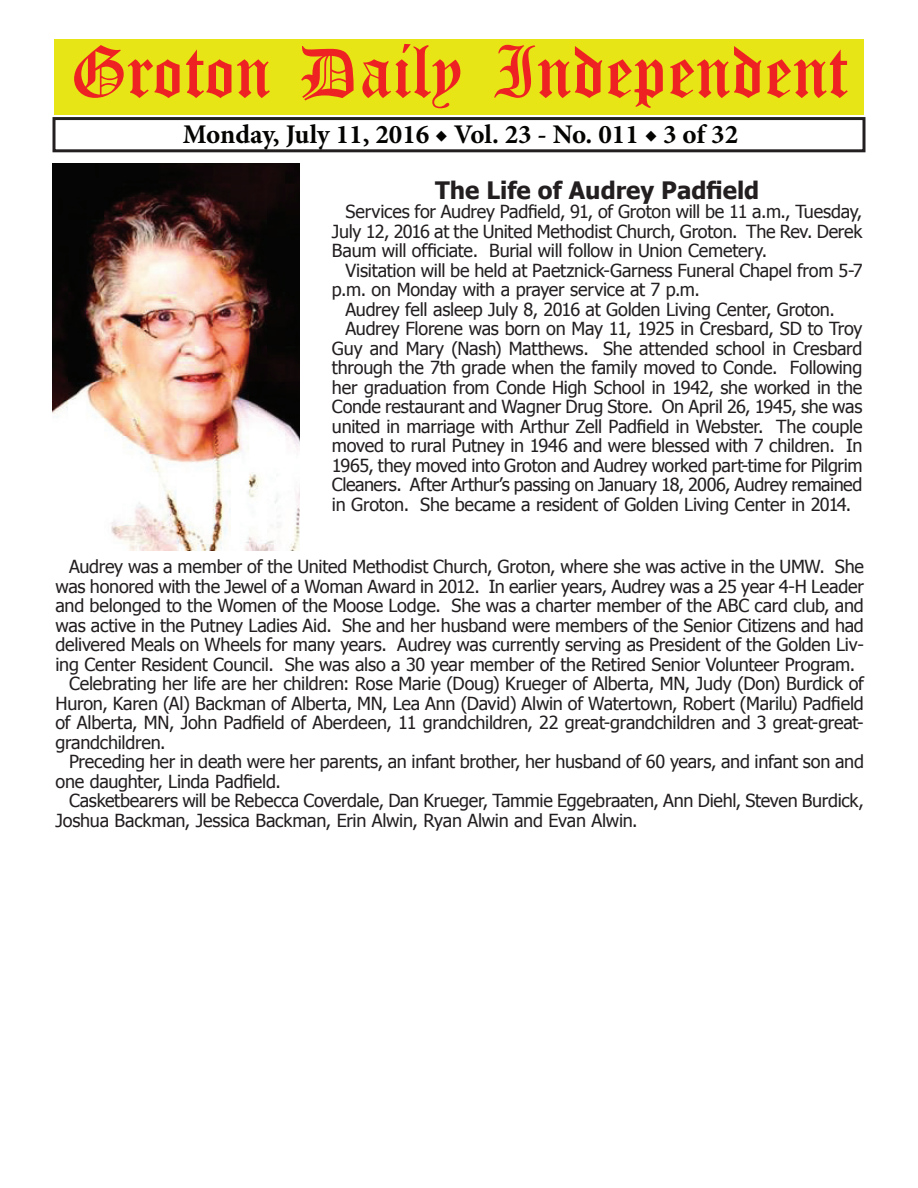
<style>
.page{position:relative;width:918px;height:1188px;background:#fff}
.page>*{position:absolute;margin:0;border:0;box-sizing:border-box;transform-origin:0 0}
.t1{font:54px "Old English Five";color:#ee2123}
.t2{font:700 27px "Minion Pro";color:#040503}
.t3{font:700 24px "Tahoma";color:#231f20}
.t4{font:18px/19.5px "Tahoma";letter-spacing:-.015em;color:#231f20;text-align:justify}
</style>
<div class="page">
<div style="left:52px;top:117px;width:814px;height:35px;border:3px solid #231f20"></div>
<div style="left:54px;top:40px;width:810px;height:75px;background:#e7e515"></div>
<img style="left:52px;top:164px;width:248px;height:387px">
<h1 class="t1" style="left:70px;top:47px;width:779px">Groton Daily Independent</h1>
<h2 class="t2" style="left:183px;top:116px;width:557px">Monday, July 11, 2016 ◆ Vol. 23 - No. 011 ◆ 3 of 32</h2>
<h3 class="t3" style="left:435px;top:173px;width:326px">The Life of Audrey Padfield</h3>
<p class="t4" style="left:332px;top:201px;width:532px;text-indent:14px">Services for Audrey Padfield, 91, of Groton will be 11 a.m., Tuesday, July 12, 2016 at the United Methodist Church, Groton. The Rev. Derek Baum will officiate. Burial will follow in Union Cemetery.</p>
<p class="t4" style="left:345px;top:259px;width:518px">Visitation will be held at Paetznick-Garness Funeral Chapel from 5-7</p>
<p class="t4" style="left:332px;top:279px;width:370px">p.m. on Monday with a prayer service at 7 p.m.</p>
<p class="t4" style="left:345px;top:298px;width:491px">Audrey fell asleep July 8, 2016 at Golden Living Center, Groton.</p>
<p class="t4" style="left:345px;top:318px;width:518px">Audrey Florene was born on May 11, 1925 in Cresbard, SD to Troy</p>
<p class="t4" style="left:332px;top:337px;width:532px">Guy and Mary (Nash) Matthews. She attended school in Cresbard</p>
<p class="t4" style="left:332px;top:357px;width:532px">through the 7th grade when the family moved to Conde. Following</p>
<p class="t4" style="left:332px;top:376px;width:532px">her graduation from Conde High School in 1942, she worked in the</p>
<p class="t4" style="left:332px;top:396px;width:532px">Conde restaurant and Wagner Drug Store. On April 26, 1945, she was</p>
<p class="t4" style="left:332px;top:415px;width:532px">united in marriage with Arthur Zell Padfield in Webster. The couple</p>
<p class="t4" style="left:332px;top:435px;width:532px">moved to rural Putney in 1946 and were blessed with 7 children. In</p>
<p class="t4" style="left:332px;top:454px;width:532px">1965, they moved into Groton and Audrey worked part-time for Pilgrim</p>
<p class="t4" style="left:332px;top:474px;width:532px">Cleaners. After Arthur’s passing on January 18, 2006, Audrey remained</p>
<p class="t4" style="left:332px;top:493px;width:521px">in Groton. She became a resident of Golden Living Center in 2014.</p>
<p class="t4" style="left:69px;top:556px;width:796px">Audrey was a member of the United Methodist Church, Groton, where she was active in the UMW. She</p>
<p class="t4" style="left:56px;top:576px;width:810px">was honored with the Jewel of a Woman Award in 2012. In earlier years, Audrey was a 25 year 4-H Leader</p>
<p class="t4" style="left:56px;top:595px;width:810px">and belonged to the Women of the Moose Lodge. She was a charter member of the ABC card club, and</p>
<p class="t4" style="left:56px;top:615px;width:810px">was active in the Putney Ladies Aid. She and her husband were members of the Senior Citizens and had</p>
<p class="t4" style="left:56px;top:634px;width:810px">delivered Meals on Wheels for many years. Audrey was currently serving as President of the Golden Liv-</p>
<p class="t4" style="left:56px;top:654px;width:801px">ing Center Resident Council. She was also a 30 year member of the Retired Senior Volunteer Program.</p>
<p class="t4" style="left:69px;top:673px;width:796px">Celebrating her life are her children: Rose Marie (Doug) Krueger of Alberta, MN, Judy (Don) Burdick of</p>
<p class="t4" style="left:56px;top:693px;width:810px">Huron, Karen (Al) Backman of Alberta, MN, Lea Ann (David) Alwin of Watertown, Robert (Marilu) Padfield</p>
<p class="t4" style="left:56px;top:712px;width:810px">of Alberta, MN, John Padfield of Aberdeen, 11 grandchildren, 22 great-grandchildren and 3 great-great-</p>
<p class="t4" style="left:56px;top:732px;width:112px">grandchildren.</p>
<p class="t4" style="left:69px;top:751px;width:797px">Preceding her in death were her parents, an infant brother, her husband of 60 years, and infant son and</p>
<p class="t4" style="left:56px;top:771px;width:227px">one daughter, Linda Padfield.</p>
<p class="t4" style="left:69px;top:790px;width:796px">Casketbearers will be Rebecca Coverdale, Dan Krueger, Tammie Eggebraaten, Ann Diehl, Steven Burdick,</p>
<p class="t4" style="left:56px;top:810px;width:584px">Joshua Backman, Jessica Backman, Erin Alwin, Ryan Alwin and Evan Alwin.</p>
</div>
